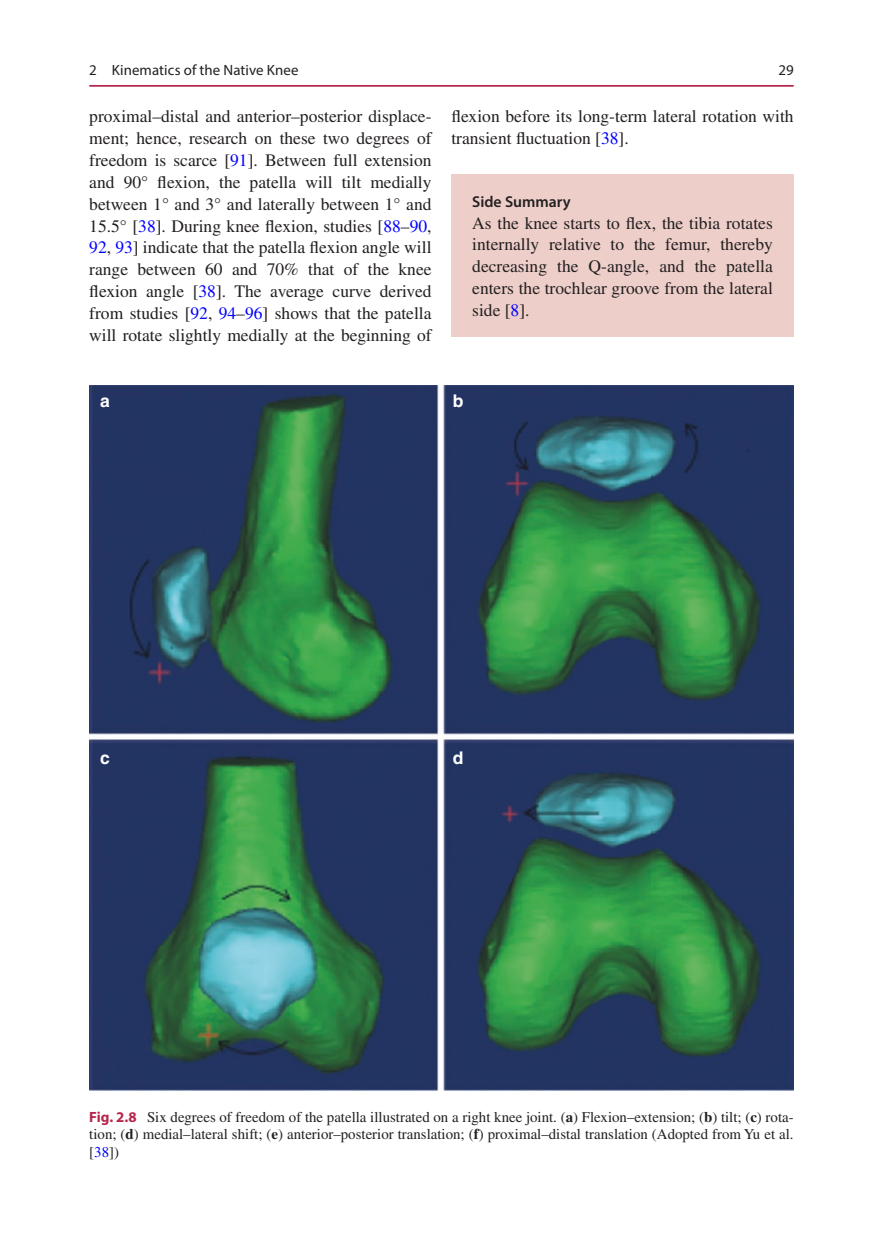
<style>
.page{position:relative;width:883px;height:1260px;background:#fff}
.page>*{position:absolute;margin:0;border:0;box-sizing:border-box;transform-origin:0 0}
.t1{font:17.5px/21.9px "Times LT Std";color:#231f20;text-align:justify}
.t2{font:17.5px "Helvetica Bold 3";color:#fff}
.t3{font:600 15.75px "Myriad Pro";color:#231f20}
.t4{font:14.88px/17.5px "Times LT Std";color:#231f20;text-align:justify}
.t5{font:14.88px "Myriad Pro Regular 3";letter-spacing:.005em;color:#231f20}
.t6{font:14.88px "Myriad Pro";color:#231f20}
.s1{color:#00f}
.s2{font-family:"Myriad Pro";font-weight:700;color:#b6274b}
.s3{font-weight:700}
</style>
<div class="page">
<div style="left:451px;top:174px;width:343px;height:163px;background:#edcec9"></div>
<img style="left:90px;top:386px;width:703px;height:704px">
<hr style="left:89px;top:85px;width:705px;height:2px;background:#b6274b">
<p class="t5" style="left:89px;top:61px;width:211px">2 Kinematics of the Native Knee</p>
<p class="t6" style="left:778px;top:61px;width:17px">29</p>
<p class="t1" style="left:89px;top:105px;width:344px">proximal–distal and anterior–posterior displace&shy;ment; hence, research on these two degrees of freedom is scarce [<span class="s1">91</span>]. Between full extension and 90° flexion, the patella will tilt medially between 1° and 3° and laterally between 1° and 15.5° [<span class="s1">38</span>]. During knee flexion, studies [<span class="s1">88</span>–<span class="s1">90</span>, <span class="s1">92</span>, <span class="s1">93</span>] indicate that the patella flexion angle will range between 60 and 70% that of the knee flexion angle [<span class="s1">38</span>]. The average curve derived from studies [<span class="s1">92</span>, <span class="s1">94</span>–<span class="s1">96</span>] shows that the patella will rotate slightly medially at the beginning of</p>
<p class="t1" style="left:451px;top:105px;width:344px">flexion before its long-term lateral rotation with transient fluctuation [<span class="s1">38</span>].</p>
<p class="t3" style="left:472px;top:191px;width:100px">Side Summary</p>
<p class="t1" style="left:472px;top:212px;width:302px">As the knee starts to flex, the tibia rotates internally relative to the femur, thereby decreasing the Q-angle, and the patella enters the trochlear groove from the lateral side [<span class="s1">8</span>].</p>
<p class="t2" style="left:100px;top:390px;width:11px">a</p>
<p class="t2" style="left:453px;top:390px;width:12px">b</p>
<p class="t2" style="left:100px;top:747px;width:11px">c</p>
<p class="t2" style="left:453px;top:747px;width:12px">d</p>
<p class="t4" style="left:89px;top:1108px;width:706px"><span class="s2">Fig. 2.8</span> Six degrees of freedom of the patella illustrated on a right knee joint. (<span class="s3">a</span>) Flexion–extension; (<span class="s3">b</span>) tilt; (<span class="s3">c</span>) rota&shy;tion; (<span class="s3">d</span>) medial–lateral shift; (<span class="s3">e</span>) anterior–posterior translation; (<span class="s3">f</span>) proximal–distal translation (Adopted from Yu et al. [<span class="s1">38</span>])</p>
</div>
